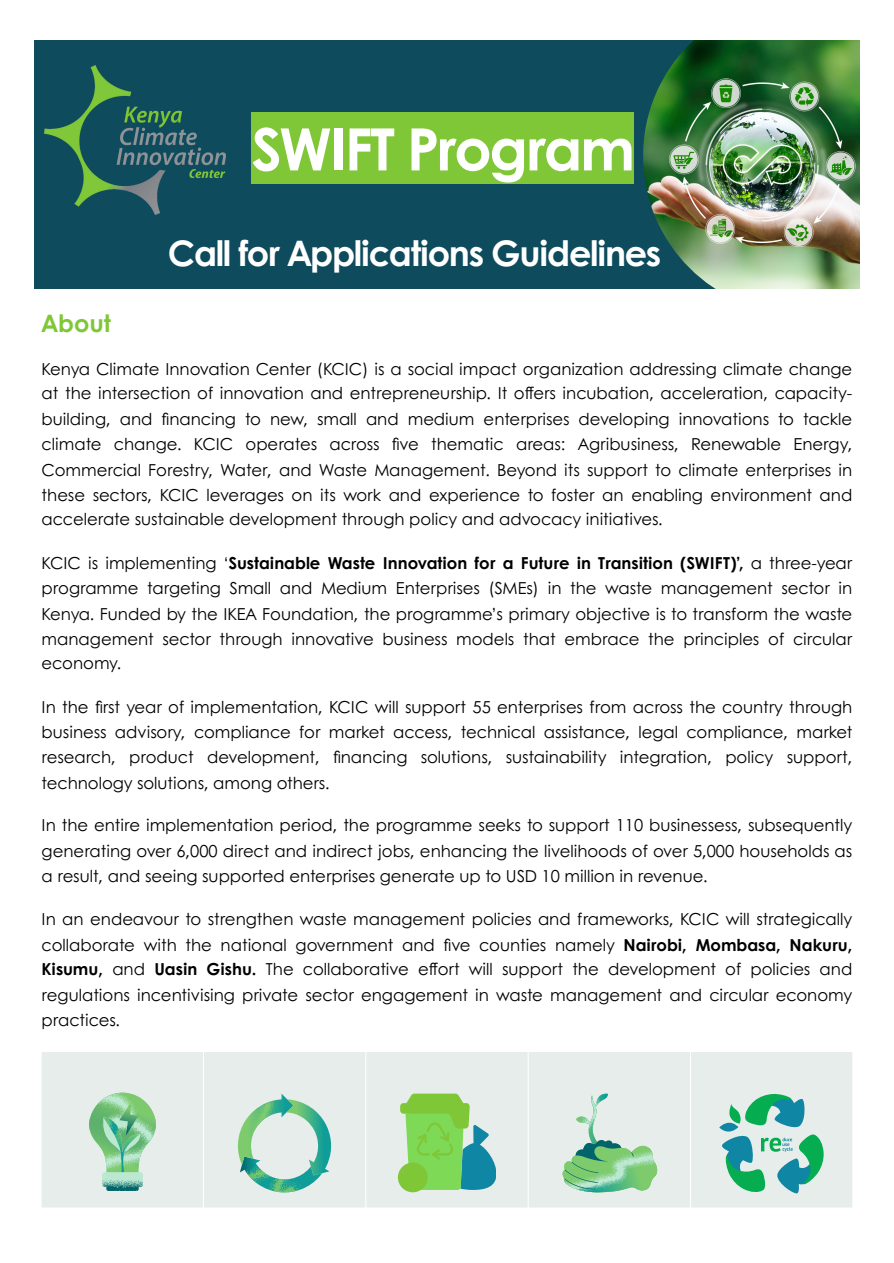
<style>
.page{position:relative;width:894px;height:1263px;background:#fff}
.page>*{position:absolute;margin:0;border:0;box-sizing:border-box;transform-origin:0 0}
.t1{font:700 58.5px "Century Gothic";letter-spacing:-.04em;color:#fff}
.t2{font:700 35.1px "Century Gothic";letter-spacing:-.04em;color:#fff}
.t3{font:700 24px "Century Gothic";color:#80c738}
.t4{font:16.5px/25.2px "Century Gothic";color:#000;text-align:justify}
.s1{font-weight:700}
</style>
<div class="page">
<div style="left:121px;top:40px;width:522px;height:138px;background:#0d4b5d"></div>
<div style="left:35px;top:178px;width:608px;height:110px;background:#0d4b5d"></div>
<img style="left:44px;top:65px;width:182px;height:150px">
<div style="left:251px;top:112px;width:382px;height:72px;background:#80c738"></div>
<img style="left:643px;top:40px;width:215px;height:248px">
<div style="left:42px;top:1052px;width:810px;height:155px;background:#e7edeb"></div>
<svg style="left:89px;top:1092px;width:66px;height:99px;background:#9dd1ac"></svg>
<svg style="left:238px;top:1094px;width:93px;height:98px;background:#a8d6c5"></svg>
<svg style="left:400px;top:1094px;width:95px;height:96px;background:#82ca80"></svg>
<div style="left:398px;top:1162px;width:29px;height:30px;background:#80c738;border-radius:50%"></div>
<svg style="left:562px;top:1094px;width:95px;height:98px;background:#b3d9bd"></svg>
<svg style="left:719px;top:1094px;width:104px;height:101px;background:#88c9ba"></svg>
<p class="t1" style="left:251px;top:105px;width:385px">SWIFT Program</p>
<p class="t2" style="left:168px;top:227px;width:494px">Call for Applications Guidelines</p>
<h1 class="t3" style="left:42px;top:305px;width:71px">About</h1>
<p class="t4" style="left:42px;top:355px;width:812px">Kenya Climate Innovation Center (KCIC) is a social impact organization addressing climate change at the intersection of innovation and entrepreneurship. It offers incubation, acceleration, capacity&shy;building, and financing to new, small and medium enterprises developing innovations to tackle climate change. KCIC operates across five thematic areas: Agribusiness, Renewable Energy, Commercial Forestry, Water, and Waste Management. Beyond its support to climate enterprises in these sectors, KCIC leverages on its work and experience to foster an enabling environment and accelerate sustainable development through policy and advocacy initiatives.</p>
<p class="t4" style="left:42px;top:550px;width:811px">KCIC is implementing ‘<span class="s1">Sustainable Waste Innovation for a Future in Transition (SWIFT)’,</span> a three-year programme targeting Small and Medium Enterprises (SMEs) in the waste management sector in Kenya. Funded by the IKEA Foundation, the programme’s primary objective is to transform the waste management sector through innovative business models that embrace the principles of circular economy.</p>
<p class="t4" style="left:42px;top:694px;width:812px">In the first year of implementation, KCIC will support 55 enterprises from across the country through business advisory, compliance for market access, technical assistance, legal compliance, market research, product development, financing solutions, sustainability integration, policy support, technology solutions, among others.</p>
<p class="t4" style="left:42px;top:812px;width:812px">In the entire implementation period, the programme seeks to support 110 businessess, subsequently generating over 6,000 direct and indirect jobs, enhancing the livelihoods of over 5,000 households as a result, and seeing supported enterprises generate up to USD 10 million in revenue.</p>
<p class="t4" style="left:42px;top:905px;width:812px">In an endeavour to strengthen waste management policies and frameworks, KCIC will strategically collaborate with the national government and five counties namely <span class="s1">Nairobi, Mombasa, Nakuru, Kisumu,</span> and <span class="s1">Uasin Gishu.</span> The collaborative effort will support the development of policies and regulations incentivising private sector engagement in waste management and circular economy practices.</p>
</div>
